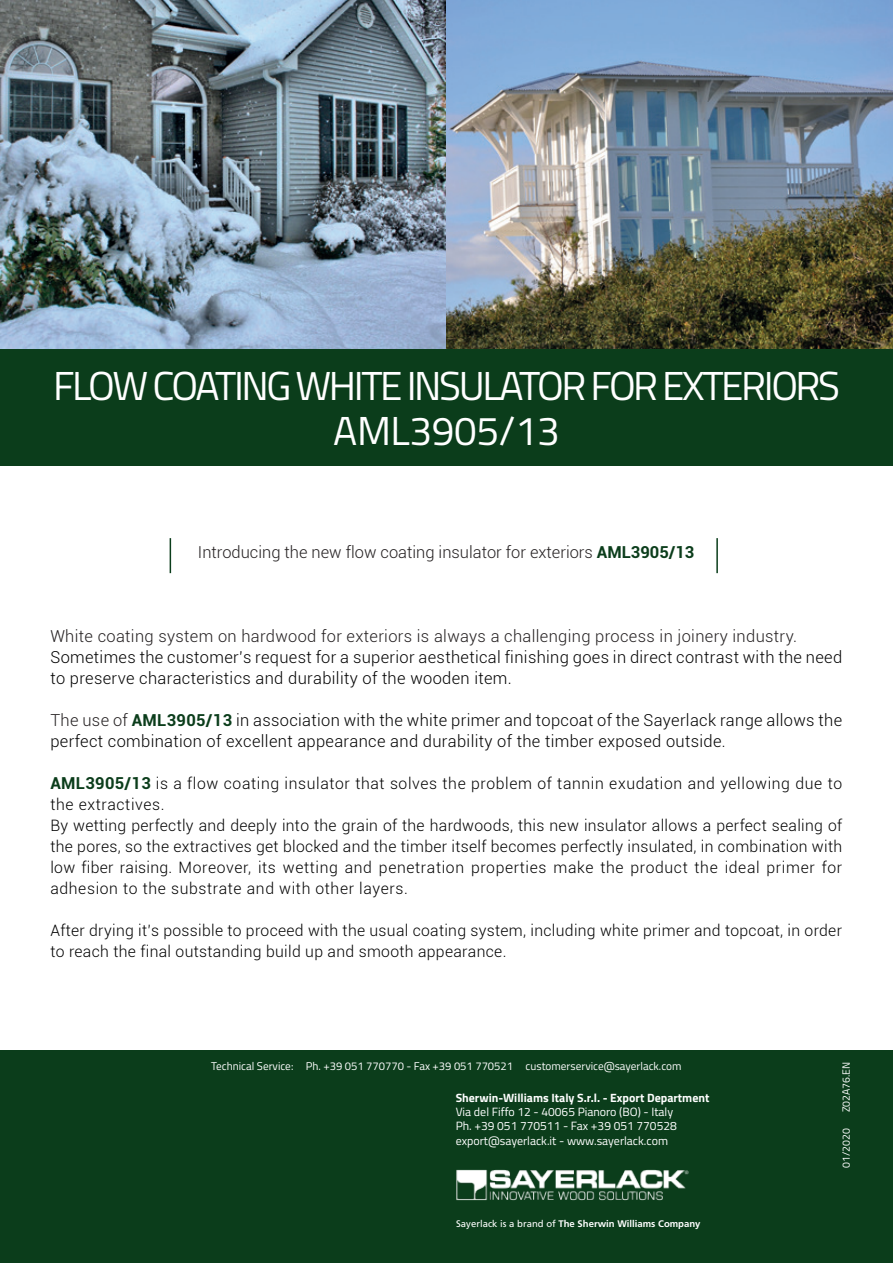
<style>
.page{position:relative;width:893px;height:1263px;background:#fff}
.page>*{position:absolute;margin:0;border:0;box-sizing:border-box;transform-origin:0 0}
.t1{font:40.5px/45px "Titillium";letter-spacing:-.06em;color:#fff;text-align:center}
.t2{font:300 16.5px/21px "Roboto";letter-spacing:.02em;color:#000}
.t3{font:300 16.5px "Roboto";letter-spacing:.02em;color:#231f20}
.t4{font:300 16.5px "Roboto";color:#231f20}
.t5{font:300 15.75px/21px "Roboto";letter-spacing:.02em;color:#000}
.t6{font:12px/14.4px "Titillium";color:#fff}
.t7{font:700 12px "Titillium";color:#fff}
.t8{font:11.25px "Titillium";color:#fff}
.t9{font:10.5px "Titillium";color:#fff}
.t10{font:700 9.6px "Frutiger LT Std";color:#fff}
.s1{font-weight:700;color:#0b3d1b}
.s2{color:#231f20}
.s3{font-size:15.75px}
.s4{font-weight:700;font-size:16.5px;color:#0b3d1b}
.s5{font-weight:400}
</style>
<div class="page">
<div style="left:0;top:1050px;width:893px;height:213px;background:#0b3d1b"></div>
<div style="left:0;top:349px;width:893px;height:116px;background:#0b3d1b"></div>
<img style="left:456px;top:1169px;width:233px;height:31px">
<hr style="left:170px;top:538px;width:1px;height:35px;background:#0b3d1b">
<hr style="left:716px;top:538px;width:2px;height:35px;background:#0b3d1b">
<img style="left:0;top:0;width:893px;height:349px">
<h1 class="t1" style="left:53px;top:361px;width:788px">FLOW COATING WHITE INSULATOR FOR EXTERIORS<br>AML3905/13</h1>
<p class="t4" style="left:198px;top:541px;width:498px">Introducing the new flow coating insulator for exteriors <span class="s1">AML3905/13</span></p>
<p class="t3" style="left:50px;top:625px;width:748px">White coating system on hardwood for exteriors is always a challenging process in joinery industry.</p>
<p class="t2" style="left:50px;top:646px;width:793px">Sometimes the customer’s request for a superior aesthetical finishing goes in direct contrast with the need to preserve characteristics and durability of the wooden item.</p>
<p class="t2" style="left:50px;top:709px;width:793px"><span class="s2">The use of</span> <span class="s1">AML3905/13</span> in association with the white primer and topcoat of the Sayerlack range allows the perfect combination of excellent appearance and durability of the timber exposed outside<span class="s3">.</span></p>
<p class="t5" style="left:50px;top:772px;width:793px"><span class="s4">AML3905/13</span> is a flow coating insulator that solves the problem of tannin exudation and yellowing due to the extractives.<br>By wetting perfectly and deeply into the grain of the hardwoods, this new insulator allows a perfect sealing of the pores, so the extractives get blocked and the timber itself becomes perfectly insulated, in combination with low fiber raising. Moreover, its wetting and penetration properties make the product the ideal primer for adhesion to the substrate and with other layers.</p>
<p class="t5" style="left:50px;top:919px;width:793px">After drying it’s possible to proceed with the usual coating system, including white primer and topcoat, in order to reach the final outstanding build up and smooth appearance.</p>
<p class="t8" style="left:211px;top:1057px;width:472px">Technical Service: Ph. +39 051 770770 - Fax +39 051 770521 customerservice@sayerlack.com</p>
<p class="t7" style="left:456px;top:1088px;width:255px">Sherwin-Williams Italy S.r.l. - Export Department</p>
<p class="t6" style="left:456px;top:1104px;width:223px">Via del Fiffo 12 - 40065 Pianoro (BO) - Italy<br>Ph. +39 051 770511 - Fax +39 051 770528 export@sayerlack.it - www.sayerlack.com</p>
<p class="t10" style="left:456px;top:1217px;width:246px"><span class="s5">Sayerlack is a brand of</span> The Sherwin Williams Company</p>
<p class="t9" style="left:838px;top:1112px;width:52px;rotate:-90deg">Z02A76.EN</p>
<p class="t9" style="left:838px;top:1168px;width:41px;rotate:-90deg">01/2020</p>
</div>
